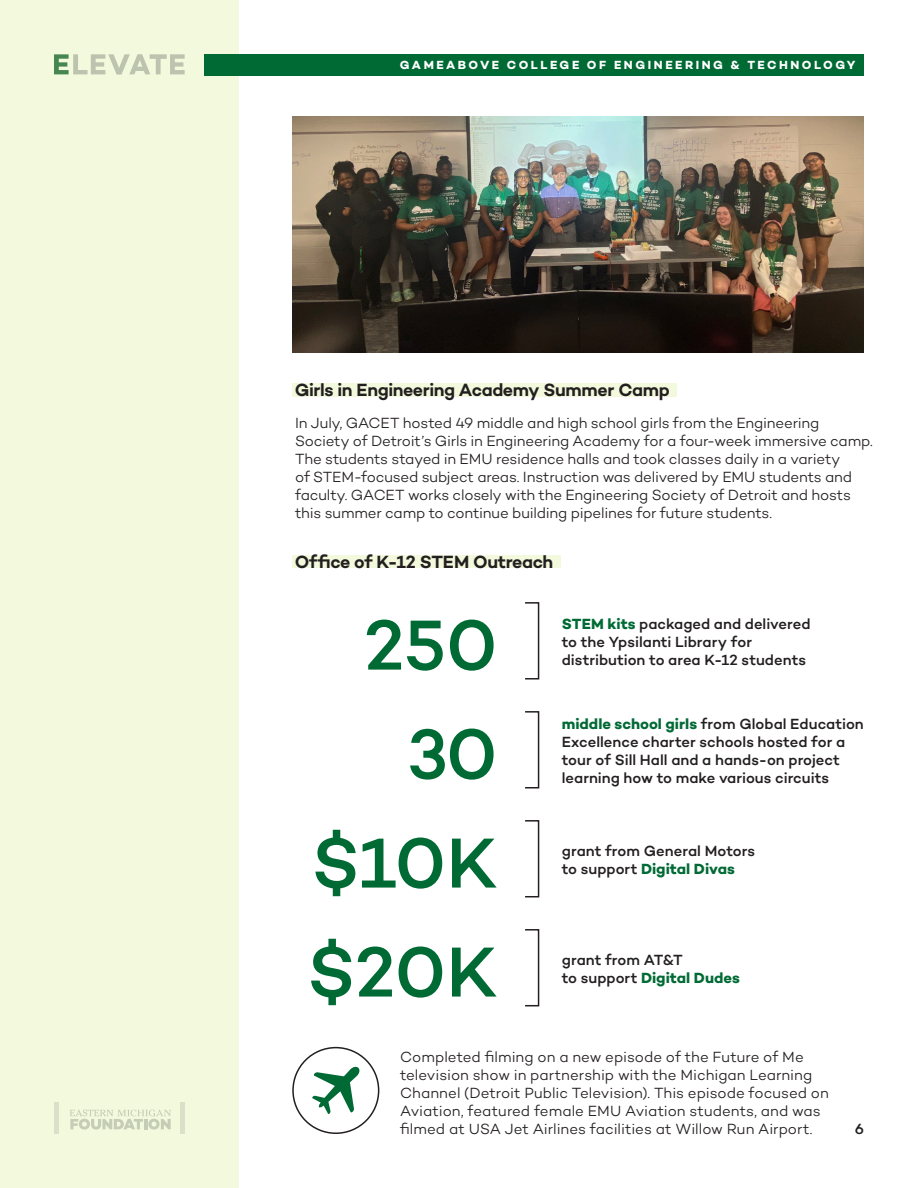
<style>
.page{position:relative;width:918px;height:1188px;background:#fff}
.page>*{position:absolute;margin:0;border:0;box-sizing:border-box;transform-origin:0 0}
.t1{font:500 72px "Campton";letter-spacing:-.01em;color:#006a35}
.t2{font:600 18px "Campton";letter-spacing:-.025em;color:#231f20}
.t3{font:300 15px/18px "Campton";letter-spacing:-.01em;color:#231f20}
.t4{font:500 15px/18px "Campton";color:#231f20}
.t5{font:700 15px "Campton";color:#006a35}
.t6{font:700 12px "Campton";letter-spacing:.21em;color:#fff}
.s1{font-weight:700;color:#006a35}
.s2{font-weight:500;color:#231f20}
</style>
<div class="page">
<div style="left:0;top:0;width:239px;height:1188px;background:#f2f9dc"></div>
<svg style="left:54px;top:54px;width:131px;height:21px"></svg>
<div style="left:204px;top:54px;width:660px;height:21px;background:#006a35"></div>
<div style="left:292px;top:383px;width:385px;height:13px;background:#f2f9dc"></div>
<div style="left:292px;top:555px;width:269px;height:13px;background:#f2f9dc"></div>
<img style="left:292px;top:116px;width:572px;height:236px">
<div style="left:524px;top:602px;width:15px;height:78px;border:2px solid #231f20"></div>
<div style="left:524px;top:820px;width:15px;height:77px;border:2px solid #231f20"></div>
<div style="left:524px;top:711px;width:15px;height:78px;border:2px solid #231f20"></div>
<div style="left:524px;top:929px;width:15px;height:77px;border:2px solid #231f20"></div>
<svg style="left:312px;top:1066px;width:48px;height:48px"></svg>
<div style="left:292px;top:1047px;width:87px;height:87px;border:2px solid #231f20;border-radius:50%"></div>
<p class="t6" style="left:400px;top:58px;width:457px">GAMEABOVE COLLEGE OF ENGINEERING &amp; TECHNOLOGY</p>
<p class="t2" style="left:295px;top:378px;width:377px">Girls in Engineering Academy Summer Camp</p>
<p class="t3" style="left:295px;top:414px;width:579px">In July, GACET hosted 49 middle and high school girls from the Engineering Society of Detroit’s Girls in Engineering Academy for a four-week immersive camp.<br>The students stayed in EMU residence halls and took classes daily in a variety<br>of STEM-focused subject areas. Instruction was delivered by EMU students and faculty. GACET works closely with the Engineering Society of Detroit and hosts this summer camp to continue building pipelines for future students.</p>
<p class="t2" style="left:295px;top:551px;width:260px">Office of K-12 STEM Outreach</p>
<p class="t1" style="left:364px;top:600px;width:135px">250</p>
<p class="t1" style="left:407px;top:709px;width:92px">30</p>
<p class="t1" style="left:312px;top:818px;width:187px">$10K</p>
<p class="t1" style="left:307px;top:926px;width:192px">$20K</p>
<p class="t4" style="left:562px;top:614px;width:250px"><span class="s1">STEM kits</span> packaged and delivered to the Ypsilanti Library for</p>
<p class="t4" style="left:562px;top:650px;width:246px">distribution to area K-12 students</p>
<p class="t4" style="left:562px;top:714px;width:304px"><span class="s1">middle school girls</span> from Global Education<br>Excellence charter schools hosted for a tour of Sill Hall and a hands-on project</p>
<p class="t4" style="left:562px;top:768px;width:269px">learning how to make various circuits</p>
<p class="t4" style="left:562px;top:841px;width:195px">grant from General Motors</p>
<p class="t5" style="left:562px;top:859px;width:175px"><span class="s2">to support</span> Digital Divas</p>
<p class="t4" style="left:562px;top:950px;width:180px">grant from AT&amp;T<br>to support <span class="s1">Digital Dudes</span></p>
<p class="t3" style="left:400px;top:1048px;width:430px">Completed filming on a new episode of the Future of Me television show in partnership with the Michigan Learning Channel (Detroit Public Television). This episode focused on Aviation, featured female EMU Aviation students, and was filmed at USA Jet Airlines facilities at Willow Run Airport.</p>
<p class="t4" style="left:855px;top:1120px;width:11px">6</p>
</div>
